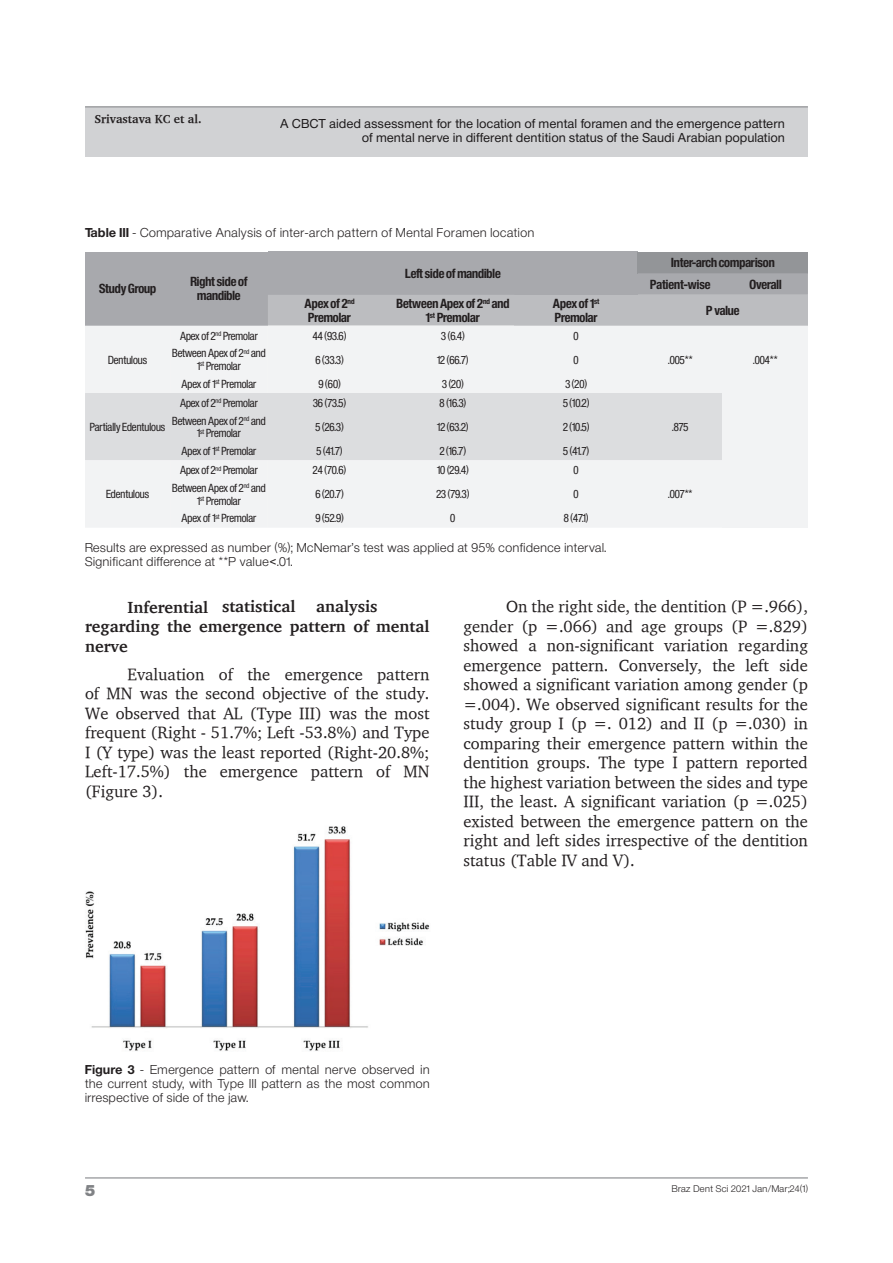
<style>
.page{position:relative;width:893px;height:1263px;background:#fff}
.page>*{position:absolute;margin:0;border:0;box-sizing:border-box;transform-origin:0 0}
.t1{font:16.5px/19.5px "Charter";color:#231f20;text-align:justify}
.t2{font:700 16.5px/20px "Charter";color:#231f20}
.t3{font:15px "Sh Europa Nr 2 Ultra";color:#808285}
.t4{font:700 12.3px/14.1px "Sh Europa Nr 2 Con";color:#231f20}
.t5{font:12px/14.4px "Sh Europa Nr 2 Light";letter-spacing:.05em;color:#231f20}
.t6{font:12px/14.4px "Sh Europa Nr 2";letter-spacing:.05em;color:#231f20;text-align:right}
.t7{font:700 12px "Charter";color:#231f20}
.t8{font:10.95px/12.6px "Sh Europa Nr 2 Con";color:#231f20;text-align:center}
.t9{font:9px "Sh Europa Nr 2 Light";letter-spacing:.05em;color:#231f20}
.s1{font-family:"Sh Europa Nr 2";font-weight:700}
.s2{font-family:"Arial"}
</style>
<div class="page">
<div style="left:85px;top:107px;width:723px;height:50px;background:#d1d2d4"></div>
<hr style="left:85px;top:106px;width:723px;height:1px;background:#808285">
<hr style="left:85px;top:1177px;width:723px;height:1px;background:#808285">
<img style="left:85px;top:826px;width:345px;height:225px">
<div style="left:85px;top:252px;width:85px;height:74px;background:#a8a9ad"></div>
<div style="left:170px;top:252px;width:98px;height:74px;background:#a8a9ad"></div>
<div style="left:268px;top:252px;width:370px;height:43px;background:#a8a9ad"></div>
<div style="left:638px;top:252px;width:170px;height:21px;background:#939598"></div>
<svg style="left:85px;top:273px;width:723px;height:255px"></svg>
<p class="t7" style="left:94px;top:111px;width:109px">Srivastava KC et al.</p>
<p class="t6" style="left:280px;top:116px;width:506px">A CBCT aided assessment for the location of mental foramen and the emergence pattern of mental nerve in different dentition status of the Saudi Arabian population</p>
<p class="t5" style="left:85px;top:225px;width:451px"><span class="s1">Table III</span> - Comparative Analysis of inter-arch pattern of Mental Foramen location</p>
<p class="t4" style="left:99px;top:282px;width:59px">Study Group</p>
<p class="t4" style="left:190px;top:275px;width:59px;text-align:center">Right side of mandible</p>
<p class="t4" style="left:405px;top:267px;width:97px">Left side of mandible</p>
<p class="t4" style="left:650px;top:252px;width:126px;line-height:21.5px;text-indent:21px">Inter-arch comparison<br>Patient-wise</p>
<p class="t4" style="left:749px;top:277px;width:34px">Overall</p>
<p class="t4" style="left:305px;top:296px;width:51px">Apex of 2<sup>nd<br></sup>Premolar</p>
<p class="t4" style="left:396px;top:296px;width:114px;text-align:center">Between Apex of 2<sup>nd</sup> and<br>1<sup>st</sup> Premolar</p>
<p class="t4" style="left:553px;top:296px;width:48px">Apex of 1<sup>st<br></sup>Premolar</p>
<p class="t4" style="left:706px;top:303px;width:35px">P value</p>
<p class="t8" style="left:108px;top:353px;width:41px">Dentulous</p>
<p class="t8" style="left:180px;top:329px;width:79px">Apex of 2<sup>nd</sup> Premolar</p>
<p class="t8" style="left:313px;top:329px;width:35px">44 (93.6)</p>
<p class="t8" style="left:441px;top:329px;width:25px">3 (6.4)</p>
<p class="t8" style="left:574px;top:329px;width:7px">0</p>
<p class="t8" style="left:172px;top:347px;width:95px">Between Apex of 2<sup>nd</sup> and<br>1<sup>st</sup> Premolar</p>
<p class="t8" style="left:315px;top:353px;width:30px">6 (33.3)</p>
<p class="t8" style="left:437px;top:353px;width:33px">12 (66.7)</p>
<p class="t8" style="left:574px;top:353px;width:7px">0</p>
<p class="t8" style="left:182px;top:377px;width:76px">Apex of 1<sup>st</sup> Premolar</p>
<p class="t8" style="left:318px;top:377px;width:24px">9 (60)</p>
<p class="t8" style="left:442px;top:377px;width:23px">3 (20)</p>
<p class="t8" style="left:565px;top:377px;width:23px">3 (20)</p>
<p class="t8" style="left:180px;top:397px;width:79px">Apex of 2<sup>nd</sup> Premolar</p>
<p class="t8" style="left:313px;top:397px;width:35px">36 (73.5)</p>
<p class="t8" style="left:440px;top:397px;width:28px">8 (16.3)</p>
<p class="t8" style="left:563px;top:397px;width:28px">5 (10.2)</p>
<p class="t8" style="left:172px;top:414px;width:95px">Between Apex of 2<sup>nd</sup> and<br>1<sup>st</sup> Premolar</p>
<p class="t8" style="left:315px;top:421px;width:30px">5 (26.3)</p>
<p class="t8" style="left:437px;top:421px;width:33px">12 (63.2)</p>
<p class="t8" style="left:563px;top:421px;width:28px">2 (10.5)</p>
<p class="t8" style="left:182px;top:445px;width:76px">Apex of 1<sup>st</sup> Premolar</p>
<p class="t8" style="left:317px;top:445px;width:27px">5 (41.7)</p>
<p class="t8" style="left:440px;top:445px;width:28px">2 (16.7)</p>
<p class="t8" style="left:563px;top:445px;width:27px">5 (41.7)</p>
<p class="t8" style="left:90px;top:421px;width:77px">Partially Edentulous</p>
<p class="t8" style="left:106px;top:488px;width:45px">Edentulous</p>
<p class="t8" style="left:180px;top:464px;width:79px">Apex of 2<sup>nd</sup> Premolar</p>
<p class="t8" style="left:313px;top:464px;width:35px">24 (70.6)</p>
<p class="t8" style="left:437px;top:464px;width:33px">10 (29.4)</p>
<p class="t8" style="left:574px;top:464px;width:7px">0</p>
<p class="t8" style="left:172px;top:482px;width:95px">Between Apex of 2<sup>nd</sup> and<br>1<sup>st</sup> Premolar</p>
<p class="t8" style="left:315px;top:488px;width:30px">6 (20.7)</p>
<p class="t8" style="left:436px;top:488px;width:34px">23 (79.3)</p>
<p class="t8" style="left:574px;top:488px;width:7px">0</p>
<p class="t8" style="left:182px;top:512px;width:76px">Apex of 1<sup>st</sup> Premolar</p>
<p class="t8" style="left:315px;top:512px;width:30px">9 (52.9)</p>
<p class="t8" style="left:450px;top:512px;width:7px">0</p>
<p class="t8" style="left:564px;top:512px;width:26px">8 (47.1)</p>
<p class="t5" style="left:85px;top:540px;width:523px">Results are expressed as number (%); McNemar’s test was applied at 95% confidence interval.<br>Significant difference at **P value<span class="s2">&lt;</span>.01.</p>
<p class="t8" style="left:668px;top:353px;width:26px">.005**</p>
<p class="t8" style="left:753px;top:353px;width:26px">.004**</p>
<p class="t8" style="left:672px;top:421px;width:18px">.875</p>
<p class="t8" style="left:668px;top:488px;width:26px">.007**</p>
<p class="t2" style="left:85px;top:596px;width:346px;text-indent:231px">analysis regarding the emergence pattern of mental nerve</p>
<p class="t1" style="left:85px;top:664px;width:346px;text-indent:43px">Evaluation of the emergence pattern of MN was the second objective of the study.<br>We observed that AL (Type III) was the most frequent (Right - 51.7%; Left -53.8%) and Type I (Y type) was the least reported (Right-20.8%; Left-17.5%) the emergence pattern of MN (Figure 3).</p>
<p class="t2" style="left:128px;top:596px;width:169px">Inferential statistical</p>
<p class="t1" style="left:463px;top:597px;width:346px;text-indent:43px">On the right side, the dentition (P =.966), gender (p =.066) and age groups (P =.829) showed a non-significant variation regarding emergence pattern. Conversely, the left side showed a significant variation among gender (p =.004). We observed significant results for the study group I (p =. 012) and II (p =.030) in comparing their emergence pattern within the dentition groups. The type I pattern reported the highest variation between the sides and type III, the least. A significant variation (p =.025) existed between the emergence pattern on the right and left sides irrespective of the dentition status (Table IV and V).</p>
<p class="t5" style="left:85px;top:1062px;width:346px;text-align:justify"><span class="s1">Figure 3</span> - Emergence pattern of mental nerve observed in the current study, with Type III pattern as the most common irrespective of side of the jaw.</p>
<p class="t3" style="left:85px;top:1182px;width:11px">5</p>
<p class="t9" style="left:672px;top:1183px;width:138px">Braz Dent Sci 2021 Jan/Mar;24(1)</p>
</div>
